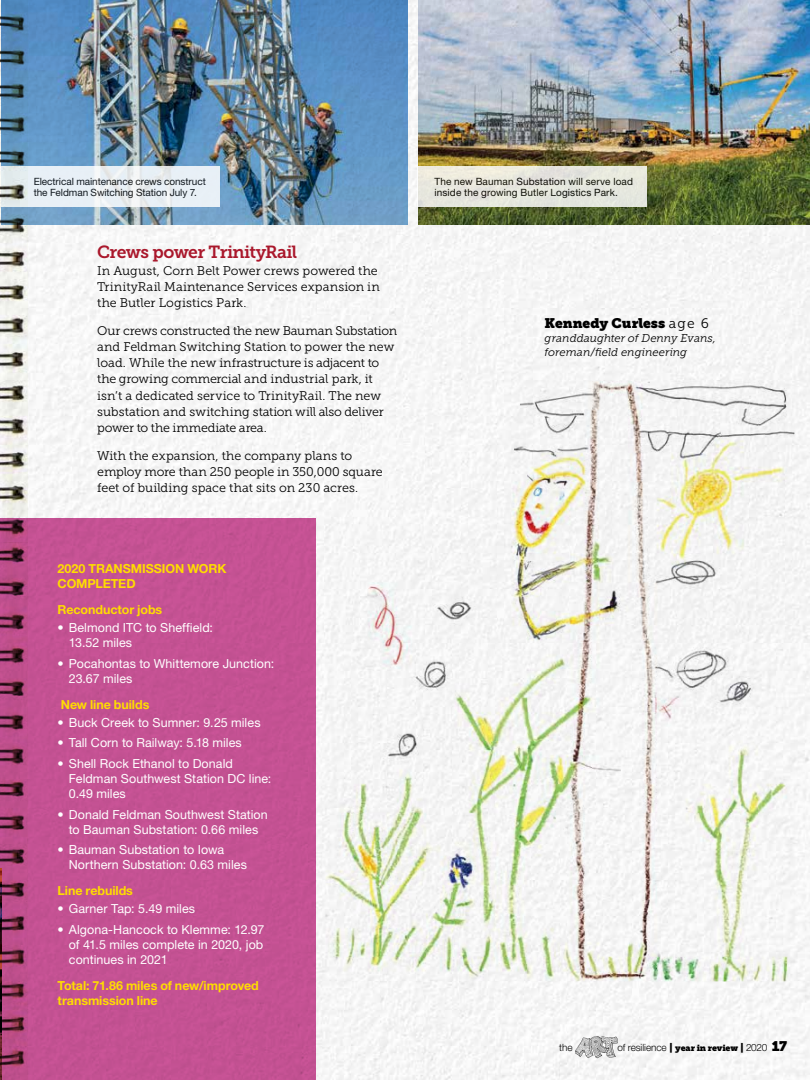
<style>
.page{position:relative;width:810px;height:1080px;background:#fff}
.page>*{position:absolute;margin:0;border:0;box-sizing:border-box;transform-origin:0 0}
.t1{font:17.5px "Museo Slab 700";letter-spacing:-.035em;color:#aa182c}
.t2{font:13.75px "Museo Slab";color:#000}
.t3{font:12.5px/16.2px "Museo Slab 300";letter-spacing:-.005em;color:#000}
.t4{font:12.5px/15px "Helvetica Neue LT Std";letter-spacing:.005em;color:#fff}
.t5{font:700 12.5px/15px "Helvetica Neue LT Std";letter-spacing:-.005em;color:#fd0}
.t6{font:italic 11.25px/13.8px "Museo Slab 300";color:#000}
.t7{font:10px/11.2px "Helvetica Neue LT Std";color:#000}
.t8{font:300 10px "Helvetica Neue LT Std";letter-spacing:-.01em;color:#000}
.s1{font-family:"Museo Slab 300"}
.s2{font-family:"Museo Slab";font-weight:400}
.s3{font-family:"Museo Slab";font-weight:400;font-size:8.75px}
.s4{font-family:"Museo Slab";font-weight:400;font-size:13.75px}
</style>
<div class="page">
<div style="left:27px;top:0;width:783px;height:1080px;background:#f6f6f6"></div>
<img style="left:326px;top:381px;width:468px;height:600px">
<img style="left:418px;top:0;width:392px;height:225px">
<img style="left:27px;top:0;width:380px;height:225px">
<div style="left:0;top:518px;width:316px;height:562px;background:#c45193"></div>
<div style="left:418px;top:167px;width:229px;height:40px;background:#e6e7de"></div>
<svg style="left:27px;top:167px;width:193px;height:40px;background:#e9eff4"></svg>
<svg style="left:575px;top:1036px;width:43px;height:22px"></svg>
<img style="left:0;top:0;width:27px;height:1080px">
<p class="t7" style="left:34px;top:175px;width:174px">Electrical maintenance crews construct the Feldman Switching Station July 7.</p>
<h1 class="t1" style="left:97px;top:242px;width:202px">Crews power TrinityRail</h1>
<p class="t3" style="left:97px;top:262px;width:284px">In August, Corn Belt Power crews powered the<br>TrinityRail Maintenance Services expansion in the Butler Logistics Park.</p>
<p class="t3" style="left:97px;top:322px;width:301px">Our crews constructed the new Bauman Substation and Feldman Switching Station to power the new load. While the new infrastructure is adjacent to the growing commercial and industrial park, it isn’t a dedicated service to TrinityRail. The new substation and switching station will also deliver power to the immediate area.</p>
<p class="t3" style="left:97px;top:447px;width:287px">With the expansion, the company plans to employ more than 250 people in 350,000 square feet of building space that sits on 230 acres.</p>
<p class="t5" style="left:58px;top:561px;width:170px">2020 TRANSMISSION WORK<br>COMPLETED</p>
<p class="t5" style="left:58px;top:602px;width:106px">Reconductor jobs</p>
<p class="t4" style="left:69px;top:620px;width:146px;text-indent:-11px">• Belmond ITC to Sheffield:<br>13.52 miles</p>
<p class="t4" style="left:69px;top:656px;width:207px;text-indent:-11px">• Pocahontas to Whittemore Junction:<br>23.67 miles</p>
<p class="t5" style="left:61px;top:697px;width:90px">New line builds</p>
<p class="t4" style="left:58px;top:715px;width:204px">• Buck Creek to Sumner: 9.25 miles</p>
<p class="t4" style="left:58px;top:735px;width:186px">• Tall Corn to Railway: 5.18 miles</p>
<p class="t4" style="left:69px;top:756px;width:204px;text-indent:-11px">• Shell Rock Ethanol to Donald<br>Feldman Southwest Station DC line:<br>0.49 miles</p>
<p class="t4" style="left:58px;top:806px;width:212px;text-align:center">• Donald Feldman Southwest Station to Bauman Substation: 0.66 miles</p>
<p class="t4" style="left:69px;top:842px;width:180px;text-indent:-11px">• Bauman Substation to Iowa<br>Northern Substation: 0.63 miles</p>
<p class="t5" style="left:58px;top:883px;width:77px">Line rebuilds</p>
<p class="t4" style="left:58px;top:901px;width:139px">• Garner Tap: 5.49 miles</p>
<p class="t4" style="left:69px;top:922px;width:197px;text-align:justify;text-indent:-11px">• Algona-Hancock to Klemme: 12.97 of 41.5 miles complete in 2020, job continues in 2021</p>
<p class="t5" style="left:58px;top:978px;width:203px">Total: 71.86 miles of new/improved transmission line</p>
<p class="t7" style="left:434px;top:175px;width:200px">The new Bauman Substation will serve load inside the growing Butler Logistics Park.</p>
<p class="t2" style="left:545px;top:315px;width:166px">Kennedy Curless <span class="s1">age 6</span></p>
<p class="t6" style="left:545px;top:331px;width:173px">granddaughter of Denny Evans, foreman/field engineering</p>
<p class="t8" style="left:559px;top:1041px;width:15px">the</p>
<p class="t8" style="left:617px;top:1041px;width:171px">of resilience <span class="s2">|</span> <span class="s3">year in review</span> <span class="s2">|</span> 2020 <span class="s4">17</span></p>
</div>
